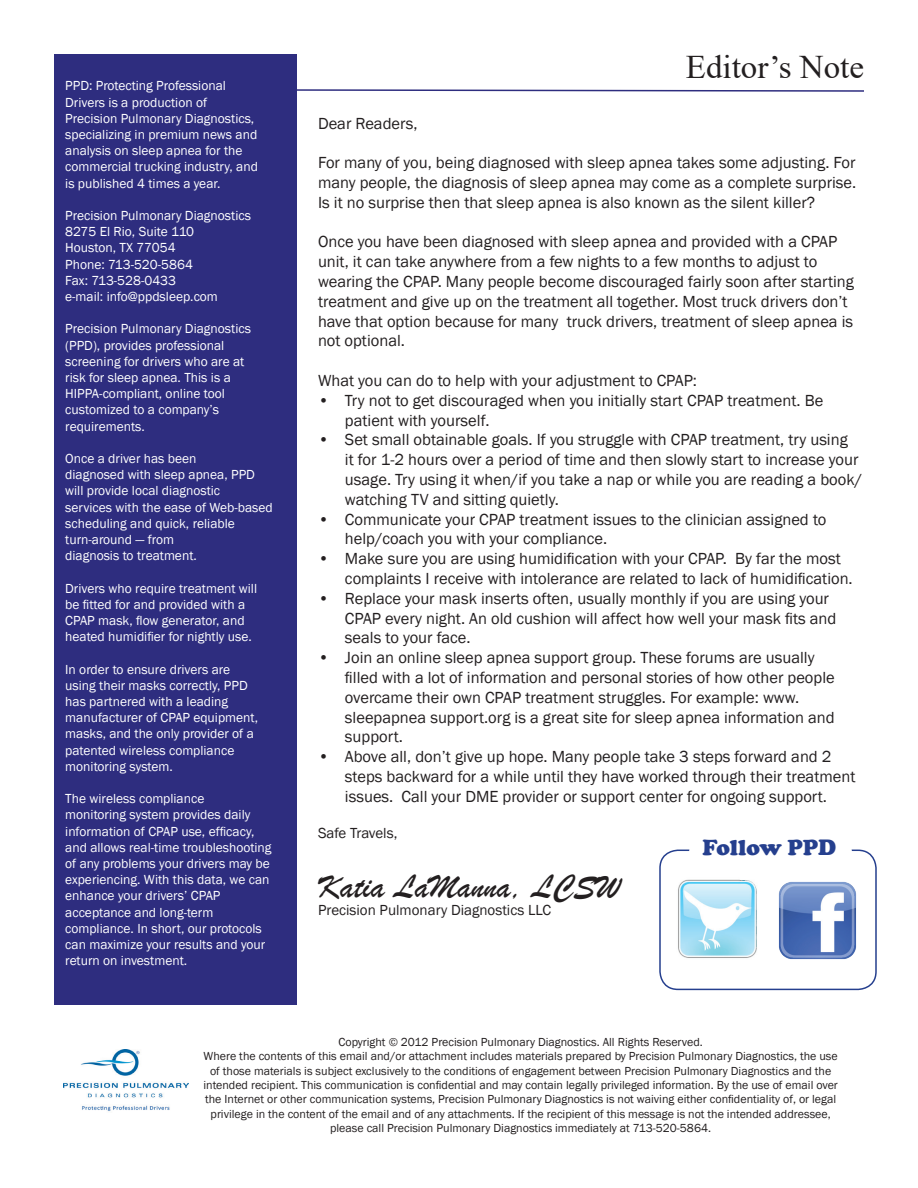
<style>
.page{position:relative;width:918px;height:1188px;background:#fff}
.page>*{position:absolute;margin:0;border:0;box-sizing:border-box;transform-origin:0 0}
.t1{font:34.5px "Brush Script";color:#231f20}
.t2{font:33px "Times New Roman";color:#231f20}
.t3{font:900 22.5px "Cooper";color:#253f8e}
.t4{font:16.5px/19.8px "Franklin Gothic";color:#231f20}
.t5{font:15px "Franklin Gothic";color:#231f20}
.t6{font:13.5px/16.2px "Franklin Gothic";color:#fff}
.t7{font:12px/14.4px "Franklin Gothic";color:#231f20;text-align:center}
</style>
<div class="page">
<div style="left:659px;top:850px;width:218px;height:140px;border:2px solid #253f8e;border-radius:18px"></div>
<div style="left:54px;top:54px;width:242px;height:950px;background:#2e2d7f"></div>
<svg style="left:296px;top:88px;width:568px;height:5px"></svg>
<img style="left:63px;top:1049px;width:125px;height:62px">
<img style="left:678px;top:879px;width:79px;height:79px">
<img style="left:778px;top:881px;width:79px;height:79px">
<div style="left:689px;top:840px;width:163px;height:27px;background:#fff;border-radius:12px"></div>
<p class="t6" style="left:65px;top:78px;width:194px">PPD: Protecting Professional<br>Drivers is a production of<br>Precision Pulmonary Diagnostics, specializing in premium news and analysis on sleep apnea for the commercial trucking industry, and is published 4 times a year.</p>
<p class="t6" style="left:65px;top:208px;width:187px">Precision Pulmonary Diagnostics<br>8275 El Rio, Suite 110<br>Houston, TX 77054<br>Phone: 713-520-5864<br>Fax: 713-528-0433<br>e-mail: info@ppdsleep.com</p>
<p class="t6" style="left:65px;top:321px;width:187px">Precision Pulmonary Diagnostics (PPD), provides professional screening for drivers who are at risk for sleep apnea. This is a<br>HIPPA-compliant, online tool customized to a company’s requirements.</p>
<p class="t6" style="left:65px;top:451px;width:209px">Once a driver has been<br>diagnosed with sleep apnea, PPD will provide local diagnostic<br>services with the ease of Web-based scheduling and quick, reliable turn-around — from<br>diagnosis to treatment.</p>
<p class="t6" style="left:65px;top:580px;width:193px">Drivers who require treatment will be fitted for and provided with a CPAP mask, flow generator, and heated humidifier for nightly use.</p>
<p class="t6" style="left:65px;top:661px;width:194px">In order to ensure drivers are using their masks correctly, PPD has partnered with a leading manufacturer of CPAP equipment, masks, and the only provider of a patented wireless compliance monitoring system.</p>
<p class="t6" style="left:65px;top:791px;width:208px">The wireless compliance<br>monitoring system provides daily information of CPAP use, efficacy, and allows real-time troubleshooting of any problems your drivers may be experiencing. With this data, we can enhance your drivers’ CPAP acceptance and long-term compliance. In short, our protocols can maximize your results and your return on investment.</p>
<h2 class="t2" style="left:686px;top:43px;width:180px">Editor’s Note</h2>
<p class="t4" style="left:318px;top:114px;width:101px">Dear Readers,</p>
<p class="t4" style="left:318px;top:153px;width:540px;text-align:justify">For many of you, being diagnosed with sleep apnea takes some adjusting. For many people, the diagnosis of sleep apnea may come as a complete surprise.<br>Is it no surprise then that sleep apnea is also known as the silent killer?</p>
<p class="t4" style="left:318px;top:232px;width:538px">Once you have been diagnosed with sleep apnea and provided with a CPAP unit, it can take anywhere from a few nights to a few months to adjust to wearing the CPAP. Many people become discouraged fairly soon after starting treatment and give up on the treatment all together. Most truck drivers don’t have that option because for many truck drivers, treatment of sleep apnea is not optional.</p>
<p class="t4" style="left:318px;top:371px;width:381px">What you can do to help with your adjustment to CPAP:</p>
<p class="t4" style="left:345px;top:391px;width:480px;text-indent:-27px">• Try not to get discouraged when you initially start CPAP treatment. Be patient with yourself.</p>
<p class="t4" style="left:345px;top:430px;width:519px;text-indent:-27px">• Set small obtainable goals. If you struggle with CPAP treatment, try using<br>it for 1-2 hours over a period of time and then slowly start to increase your usage. Try using it when/if you take a nap or while you are reading a book/ watching TV and sitting quietly.</p>
<p class="t4" style="left:345px;top:510px;width:483px;text-indent:-27px">• Communicate your CPAP treatment issues to the clinician assigned to help/coach you with your compliance.</p>
<p class="t4" style="left:345px;top:549px;width:509px;text-indent:-27px">• Make sure you are using humidification with your CPAP. By far the most complaints I receive with intolerance are related to lack of humidification.</p>
<p class="t4" style="left:345px;top:589px;width:493px;text-indent:-27px">• Replace your mask inserts often, usually monthly if you are using your<br>CPAP every night. An old cushion will affect how well your mask fits and seals to your face.</p>
<p class="t4" style="left:345px;top:648px;width:491px;text-indent:-27px">• Join an online sleep apnea support group. These forums are usually filled with a lot of information and personal stories of how other people overcame their own CPAP treatment struggles. For example: www. sleepapnea support.org is a great site for sleep apnea information and support.</p>
<p class="t4" style="left:345px;top:747px;width:512px;text-indent:-27px">• Above all, don’t give up hope. Many people take 3 steps forward and 2 steps backward for a while until they have worked through their treatment issues. Call your DME provider or support center for ongoing support.</p>
<p class="t5" style="left:318px;top:823px;width:81px">Safe Travels,</p>
<h1 class="t1" style="left:318px;top:866px;width:303px">Katia LaManna, LCSW</h1>
<p class="t5" style="left:318px;top:901px;width:235px">Precision Pulmonary Diagnostics LLC</p>
<h3 class="t3" style="left:703px;top:834px;width:135px">Follow PPD</h3>
<p class="t7" style="left:203px;top:1035px;width:636px">Copyright © 2012 Precision Pulmonary Diagnostics. All Rights Reserved.<br>Where the contents of this email and/or attachment includes materials prepared by Precision Pulmonary Diagnostics, the use of those materials is subject exclusively to the conditions of engagement between Precision Pulmonary Diagnostics and the intended recipient. This communication is confidential and may contain legally privileged information. By the use of email over the Internet or other communication systems, Precision Pulmonary Diagnostics is not waiving either confidentiality of, or legal privilege in the content of the email and of any attachments. If the recipient of this message is not the intended addressee, please call Precision Pulmonary Diagnostics immediately at 713-520-5864.</p>
</div>
